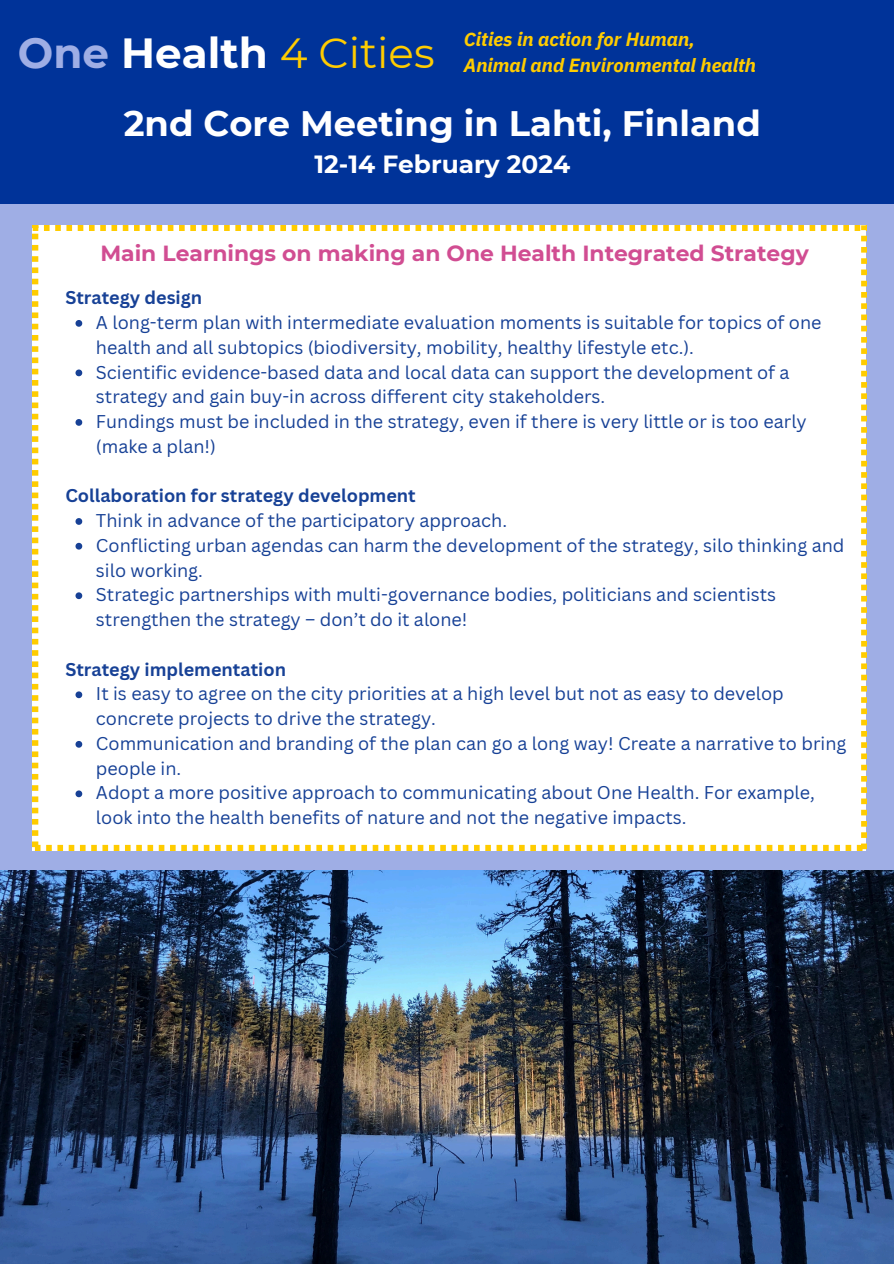
<style>
.page{position:relative;width:894px;height:1264px;background:#fff}
.page>*{position:absolute;margin:0;border:0;box-sizing:border-box;transform-origin:0 0}
.t1{font:42px "Montserrat";color:#fc0}
.t2{font:700 35.4px "Montserrat";color:#fff}
.t3{font:700 24.9px "Montserrat";color:#fff}
.t4{font:700 21.9px "Montserrat";color:#d14d92}
.t5{font:italic 700 19.05px/25.8px "IBM Plex Sans";color:#fc0}
.t6{font:18px/24.8px "Canva Sans";color:#174196}
.t7{font:700 18px "Canva Sans";color:#174196}
.s1{font-weight:700;color:#9faee5}
.s2{font-weight:700;color:#fff}
</style>
<div class="page">
<div style="left:0;top:0;width:893px;height:205px;background:#039"></div>
<div style="left:0;top:205px;width:893px;height:1056px;background:#9faee5"></div>
<div style="left:33px;top:225px;width:833px;height:625px;background:#fff"></div>
<img style="left:0;top:870px;width:893px;height:393px">
<svg style="left:75px;top:320px;width:7px;height:7px"></svg>
<svg style="left:75px;top:369px;width:7px;height:7px"></svg>
<svg style="left:75px;top:419px;width:7px;height:7px"></svg>
<svg style="left:75px;top:518px;width:7px;height:7px"></svg>
<svg style="left:75px;top:543px;width:7px;height:6px"></svg>
<svg style="left:75px;top:592px;width:7px;height:7px"></svg>
<svg style="left:75px;top:691px;width:7px;height:7px"></svg>
<svg style="left:75px;top:741px;width:7px;height:6px"></svg>
<svg style="left:75px;top:790px;width:7px;height:7px"></svg>
<h4 class="t1" style="left:18px;top:27px;width:418px"><span class="s1">One</span> <span class="s2">Health</span> 4 Cities</h4>
<p class="t5" style="left:463px;top:26px;width:293px">Cities in action for Human,<br>Animal and Environmental health</p>
<p class="t2" style="left:124px;top:102px;width:638px">2nd Core Meeting in Lahti, Finland</p>
<p class="t3" style="left:314px;top:149px;width:257px">12-14 February 2024</p>
<p class="t4" style="left:100px;top:240px;width:709px">Main Learnings on making an One Health Integrated Strategy</p>
<h1 class="t7" style="left:65px;top:285px;width:138px">Strategy design</h1>
<h4 class="t6" style="left:96px;top:309px;width:726px">A long-term plan with intermediate evaluation moments is suitable for topics of one health and all subtopics (biodiversity, mobility, healthy lifestyle etc.).</h4>
<h2 class="t6" style="left:96px;top:359px;width:695px">Scientific evidence-based data and local data can support the development of a strategy and gain buy-in across different city stakeholders.</h2>
<h3 class="t6" style="left:96px;top:408px;width:712px">Fundings must be included in the strategy, even if there is very little or is too early (make a plan!)</h3>
<h4 class="t7" style="left:65px;top:483px;width:352px">Collaboration for strategy development</h4>
<p class="t6" style="left:96px;top:507px;width:412px">Think in advance of the participatory approach.</p>
<p class="t6" style="left:96px;top:532px;width:749px">Conflicting urban agendas can harm the development of the strategy, silo thinking and silo working.</p>
<p class="t6" style="left:96px;top:582px;width:681px">Strategic partnerships with multi-governance bodies, politicians and scientists strengthen the strategy – don’t do it alone!</p>
<h4 class="t7" style="left:65px;top:656px;width:222px">Strategy implementation</h4>
<p class="t6" style="left:96px;top:681px;width:689px">It is easy to agree on the city priorities at a high level but not as easy to develop concrete projects to drive the strategy.</p>
<p class="t6" style="left:96px;top:730px;width:751px">Communication and branding of the plan can go a long way! Create a narrative to bring people in.</p>
<p class="t6" style="left:96px;top:780px;width:720px">Adopt a more positive approach to communicating about One Health. For example, look into the health benefits of nature and not the negative impacts.</p>
</div>
